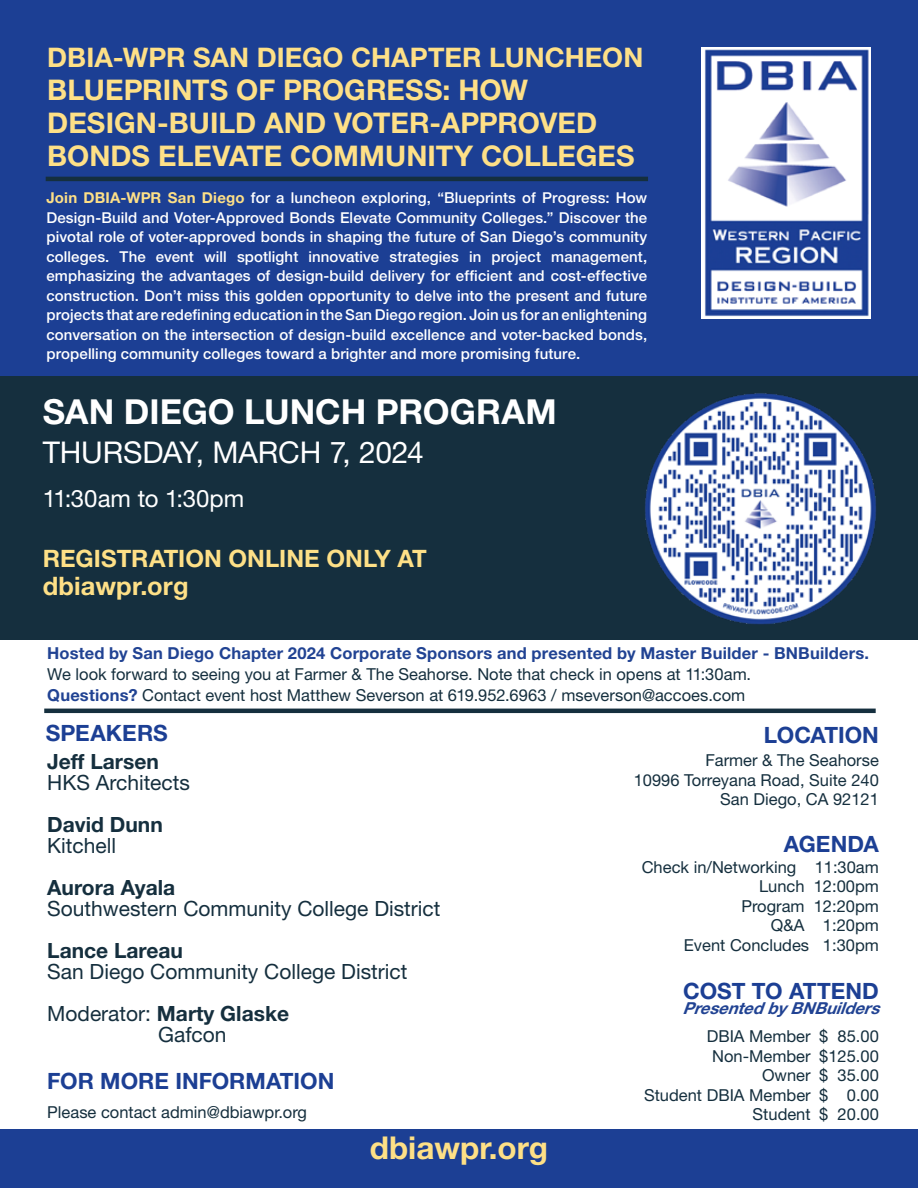
<style>
.page{position:relative;width:918px;height:1188px;background:#fff}
.page>*{position:absolute;margin:0;border:0;box-sizing:border-box;transform-origin:0 0}
.t1{font:700 34.5px "Helvetica Neue LT Std";color:#fff}
.t2{font:700 31.5px "Helvetica Neue LT Std";color:#fee086}
.t3{font:30px "Helvetica Neue LT Std";letter-spacing:-.005em;color:#fff}
.t4{font:700 28.5px/33px "Helvetica Neue LT Std";color:#fee087}
.t5{font:700 27px "Helvetica Neue LT Std";color:#fee087}
.t6{font:700 25.5px "Helvetica Neue LT Std";letter-spacing:.005em;color:#fee087}
.t7{font:700 24px "Helvetica Neue LT Std";color:#fee087}
.t8{font:24px "Helvetica Neue LT Std";color:#fff}
.t9{font:700 22.5px "Helvetica Neue LT Std";color:#1c3f94}
.t10{font:21px/42px "Helvetica Neue LT Std";color:#152f3e}
.t11{font:700 21px "Helvetica Neue LT Std";color:#152f3e}
.t12{font:16.5px/19.5px "Helvetica Neue LT Std";color:#152f3e;text-align:right}
.t13{font:700 16.5px "Helvetica Neue LT Std";letter-spacing:.01em;color:#214393}
.t14{font:italic 700 16.5px "Helvetica Neue LT Std";color:#214393}
.t15{font:500 15px/19.5px "Helvetica Neue LT Std";letter-spacing:.005em;color:#fff;text-align:justify}
.s1{font-weight:700;color:#fee087}
.s2{font-weight:700;color:#214393}
.s3{font-weight:700}
</style>
<div class="page">
<div style="left:0;top:0;width:918px;height:376px;background:#1c3f94"></div>
<div style="left:0;top:1129px;width:918px;height:59px;background:#1c3f94"></div>
<div style="left:0;top:376px;width:918px;height:263px;background:#152f3e"></div>
<hr style="left:46px;top:177px;width:602px;height:4px;background:#152f3e">
<hr style="left:44px;top:709px;width:832px;height:4px;background:#152f3e">
<img style="left:701px;top:47px;width:170px;height:272px">
<img style="left:645px;top:393px;width:231px;height:232px">
<h3 class="t5" style="left:47px;top:40px;width:598px">DBIA-WPR SAN DIEGO CHAPTER LUNCHEON</h3>
<h3 class="t4" style="left:47px;top:72px;width:589px">BLUEPRINTS OF PROGRESS: HOW<br>DESIGN-BUILD AND VOTER-APPROVED<br>BONDS ELEVATE COMMUNITY COLLEGES</h3>
<p class="t15" style="left:46px;top:188px;width:602px"><span class="s1">Join DBIA-WPR San Diego</span> for a luncheon exploring, “Blueprints of Progress: How Design-Build and Voter-Approved Bonds Elevate Community Colleges.” Discover the pivotal role of voter-approved bonds in shaping the future of San Diego’s community colleges. The event will spotlight innovative strategies in project management, emphasizing the advantages of design-build delivery for efficient and cost-effective construction. Don’t miss this golden opportunity to delve into the present and future projects that are redefining education in the San Diego region. Join us for an enlightening conversation on the intersection of design-build excellence and voter-backed bonds, propelling community colleges toward a brighter and more promising future.</p>
<h1 class="t1" style="left:43px;top:391px;width:515px">SAN DIEGO LUNCH PROGRAM</h1>
<h3 class="t3" style="left:43px;top:435px;width:383px">THURSDAY, MARCH 7, 2024</h3>
<h3 class="t8" style="left:43px;top:484px;width:203px">11:30am to 1:30pm</h3>
<h3 class="t7" style="left:43px;top:543px;width:386px">REGISTRATION ONLINE ONLY AT</h3>
<h3 class="t6" style="left:43px;top:570px;width:147px">dbiawpr.org</h3>
<p class="t13" style="left:47px;top:643px;width:824px">Hosted by San Diego Chapter 2024 Corporate Sponsors and presented by Master Builder - BNBuilders.</p>
<p class="t12" style="left:47px;top:663px;width:705px;line-height:21px;text-align:left">We look forward to seeing you at Farmer &amp; The Seahorse. Note that check in opens at 11:30am.<br><span class="s2">Questions?</span> Contact event host Matthew Severson at 619.952.6963 / mseverson@accoes.com</p>
<h3 class="t9" style="left:46px;top:719px;width:124px">SPEAKERS</h3>
<h3 class="t9" style="left:764px;top:721px;width:116px">LOCATION</h3>
<h3 class="t11" style="left:47px;top:749px;width:113px">Jeff Larsen</h3>
<h3 class="t10" style="left:47px;top:761px;width:144px">HKS Architects</h3>
<h3 class="t11" style="left:47px;top:812px;width:117px">David Dunn</h3>
<h3 class="t10" style="left:47px;top:824px;width:70px">Kitchell</h3>
<h3 class="t11" style="left:47px;top:875px;width:129px">Aurora Ayala</h3>
<h3 class="t10" style="left:47px;top:887px;width:395px">Southwestern Community College District</h3>
<h3 class="t11" style="left:47px;top:938px;width:137px">Lance Lareau</h3>
<h3 class="t10" style="left:47px;top:950px;width:362px">San Diego Community College District<br>Moderator: <span class="s3">Marty Glaske</span></h3>
<h3 class="t10" style="left:158px;top:1013px;width:70px">Gafcon</h3>
<h3 class="t9" style="left:47px;top:1067px;width:289px">FOR MORE INFORMATION</h3>
<p class="t12" style="left:634px;top:750px;width:247px">Farmer &amp; The Seahorse<br>10996 Torreyana Road, Suite 240<br>San Diego, CA 92121</p>
<h3 class="t9" style="left:784px;top:830px;width:97px">AGENDA</h3>
<p class="t12" style="left:642px;top:857px;width:239px">Check in/Networking 11:30am<br>Lunch 12:00pm<br>Program 12:20pm<br>Q&amp;A 1:20pm<br>Event Concludes 1:30pm</p>
<h3 class="t9" style="left:683px;top:977px;width:197px">COST TO ATTEND</h3>
<p class="t14" style="left:682px;top:998px;width:205px">Presentedby BNBuilders</p>
<p class="t12" style="left:644px;top:1027px;width:236px">DBIA Member $ 85.00<br>Non-Member $125.00<br>Owner $ 35.00<br>Student DBIA Member $ 0.00</p>
<p class="t12" style="left:47px;top:1102px;width:261px">Please contact admin@dbiawpr.org</p>
<p class="t12" style="left:753px;top:1105px;width:128px">Student $ 20.00</p>
<h2 class="t2" style="left:370px;top:1128px;width:180px">dbiawpr.org</h2>
</div>
